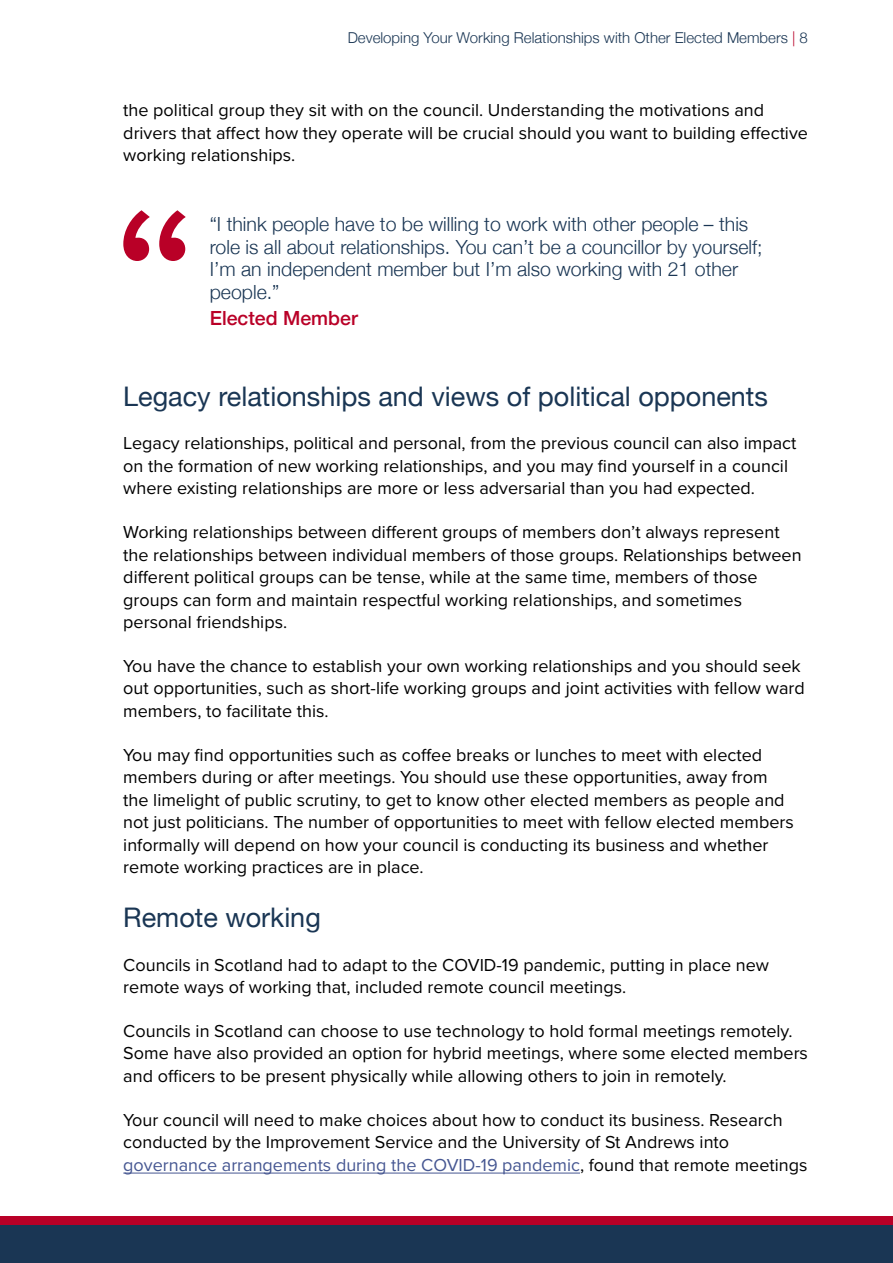
<style>
.page{position:relative;width:893px;height:1263px;background:#fff}
.page>*{position:absolute;margin:0;border:0;box-sizing:border-box;transform-origin:0 0}
.t1{font:27px "Helvetica Neue";color:#1a3654}
.pull_quote{font:300 19.5px/22.5px "Helvetica Neue";color:#1a3654}
.attribution{font:500 19.5px "Helvetica Neue";color:#b90027}
.body_text{font:18px/22.5px "Proxima Nova";color:#000}
.t2{font:300 15px "Helvetica Neue";color:#1a3654}
.s1{color:#b90027}
.s2{color:#465792}
</style>
<div class="page">
<div style="left:0;top:1225px;width:893px;height:38px;background:#1a3654"></div>
<div style="left:0;top:1216px;width:893px;height:9px;background:#b90027"></div>
<svg style="left:123px;top:210px;width:63px;height:51px"></svg>
<hr style="left:123px;top:1173px;width:457px;height:1px;background:#465792">
<p class="t2" style="left:348px;top:26px;width:462px">Developing Your Working Relationships with Other Elected Members <span class="s1">|</span> 8</p>
<p class="body_text" style="left:123px;top:98px;width:686px">the political group they sit with on the council. Understanding the motivations and drivers that affect how they operate will be crucial should you want to building effective working relationships.</p>
<p class="pull_quote" style="left:210px;top:211px;width:554px">“I think people have to be willing to work with other people – this role is all about relationships. You can’t be a councillor by yourself; I’m an independent member but I’m also working with 21 other people.”</p>
<p class="attribution" style="left:210px;top:303px;width:150px">Elected Member</p>
<h3 class="t1" style="left:123px;top:376px;width:646px">Legacy relationships and views of political opponents</h3>
<p class="body_text" style="left:123px;top:431px;width:675px">Legacy relationships, political and personal, from the previous council can also impact on the formation of new working relationships, and you may find yourself in a council where existing relationships are more or less adversarial than you had expected.</p>
<p class="body_text" style="left:123px;top:520px;width:680px">Working relationships between different groups of members don’t always represent the relationships between individual members of those groups. Relationships between different political groups can be tense, while at the same time, members of those groups can form and maintain respectful working relationships, and sometimes personal friendships.</p>
<p class="body_text" style="left:123px;top:654px;width:683px">You have the chance to establish your own working relationships and you should seek out opportunities, such as short-life working groups and joint activities with fellow ward members, to facilitate this.</p>
<p class="body_text" style="left:123px;top:743px;width:672px">You may find opportunities such as coffee breaks or lunches to meet with elected members during or after meetings. You should use these opportunities, away from the limelight of public scrutiny, to get to know other elected members as people and not just politicians. The number of opportunities to meet with fellow elected members informally will depend on how your council is conducting its business and whether remote working practices are in place.</p>
<h3 class="t1" style="left:123px;top:898px;width:199px">Remote working</h3>
<p class="body_text" style="left:123px;top:952px;width:647px">Councils in Scotland had to adapt to the COVID-19 pandemic, putting in place new remote ways of working that, included remote council meetings.</p>
<p class="body_text" style="left:123px;top:1019px;width:686px">Councils in Scotland can choose to use technology to hold formal meetings remotely.<br>Some have also provided an option for hybrid meetings, where some elected members and officers to be present physically while allowing others to join in remotely.</p>
<p class="body_text" style="left:123px;top:1107px;width:686px">Your council will need to make choices about how to conduct its business. Research conducted by the Improvement Service and the University of St Andrews into <span class="s2">governance arrangements during the COVID-19 pandemic</span>, found that remote meetings</p>
</div>
